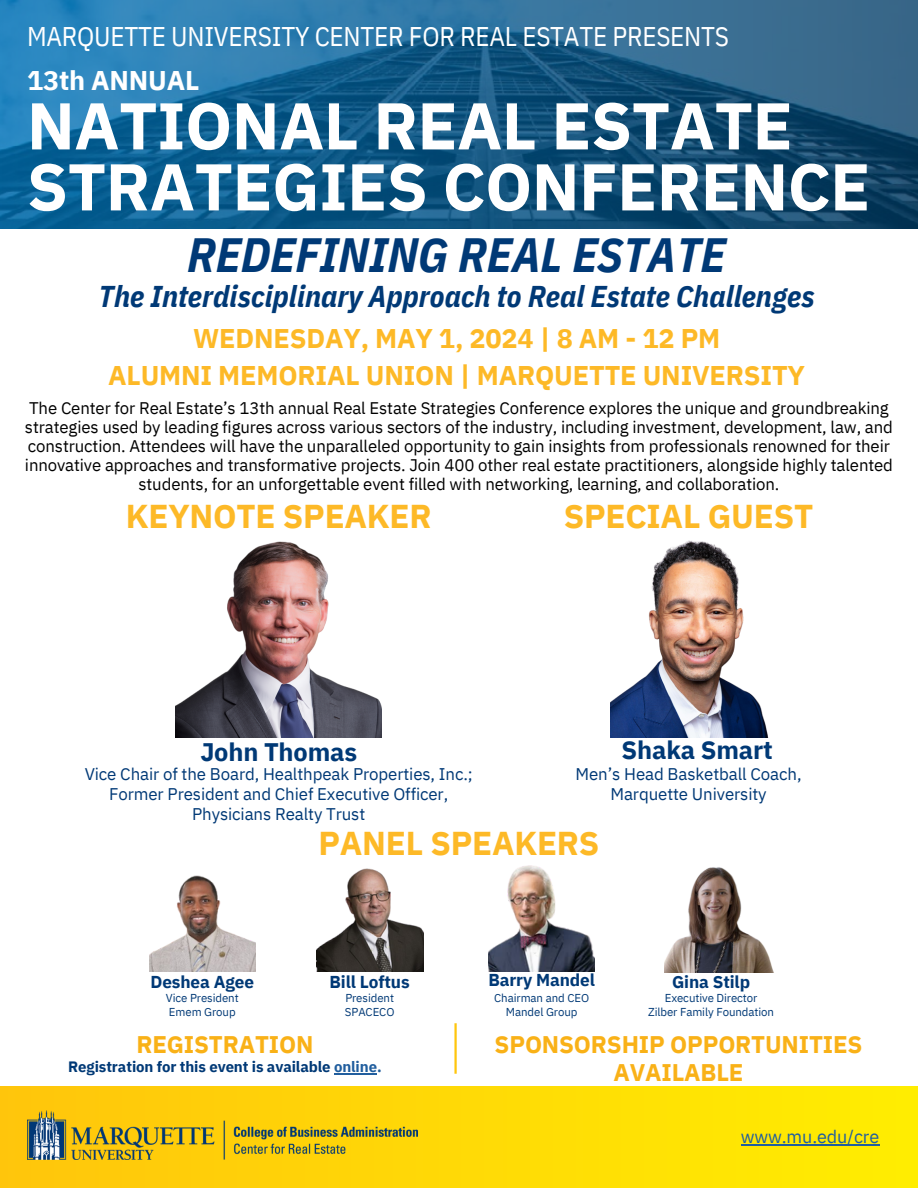
<style>
.page{position:relative;width:918px;height:1188px;background:#fff}
.page>*{position:absolute;margin:0;border:0;box-sizing:border-box;transform-origin:0 0}
.t1{font:700 66px/61.1px "IBM Plex Sans";letter-spacing:-.005em;color:#fff}
.t2{font:italic 700 48px "IBM Plex Sans Cond";color:#003976}
.t3{font:700 33px "IBM Plex Sans";letter-spacing:-.005em;color:#fdb927}
.t4{font:italic 700 30px "IBM Plex Sans Cond";color:#003976}
.t5{font:700 27px/37.2px "IBM Plex Sans";letter-spacing:-.005em;color:#fdb927;text-align:center}
.t6{font:27px "IBM Plex Sans Cond";letter-spacing:-.01em;color:#fff}
.t7{font:700 27px "IBM Plex Sans";letter-spacing:-.005em;color:#fff}
.t8{font:700 25.35px "IBM Plex Sans";letter-spacing:-.005em;color:#003976}
.t9{font:700 24px "IBM Plex Sans";letter-spacing:-.005em;color:#f9b117}
.t10{font:18px "IBM Plex Sans";letter-spacing:-.005em;color:#215e9e}
.t11{font:700 17.25px "IBM Plex Sans";letter-spacing:-.005em;color:#003976}
.t12{font:16.8px/19.2px "IBM Plex Sans";letter-spacing:-.005em;color:#000;text-align:center}
.t13{font:16.8px/20.2px "IBM Plex Sans";letter-spacing:-.005em;color:#003976;text-align:center}
.t14{font:700 15px "IBM Plex Sans";letter-spacing:-.005em;color:#003976}
.t15{font:11.4px "IBM Plex Sans";letter-spacing:-.005em;color:#003976}
.s1{color:#215e9e}
</style>
<div class="page">
<svg style="left:0;top:0;width:918px;height:228px;background:#1b608b"></svg>
<div style="left:0;top:1086px;width:918px;height:102px;background:linear-gradient(to right,#ffc50c,#ffed00)"></div>
<img style="left:27px;top:1111px;width:390px;height:48px">
<hr style="left:454px;top:1023px;width:3px;height:51px;background:#ffc60d">
<img style="left:149px;top:875px;width:107px;height:97px">
<img style="left:316px;top:868px;width:107px;height:104px">
<img style="left:489px;top:866px;width:106px;height:106px">
<img style="left:664px;top:867px;width:110px;height:105px">
<hr style="left:334px;top:1073px;width:43px;height:1px;background:#215e9e">
<img style="left:176px;top:541px;width:206px;height:196px">
<hr style="left:741px;top:1144px;width:138px;height:1px;background:#215e9e">
<img style="left:611px;top:540px;width:157px;height:197px">
<p class="t6" style="left:27px;top:18px;width:704px">MARQUETTE UNIVERSITY CENTER FOR REAL ESTATE PRESENTS</p>
<p class="t7" style="left:27px;top:63px;width:174px">13th ANNUAL</p>
<p class="t1" style="left:27px;top:94px;width:845px">NATIONAL REAL ESTATE<br>STRATEGIES CONFERENCE</p>
<p class="t2" style="left:187px;top:223px;width:540px">REDEFINING REAL ESTATE</p>
<p class="t4" style="left:99px;top:276px;width:718px">The Interdisciplinary Approach to Real Estate Challenges</p>
<p class="t5" style="left:108px;top:319px;width:698px">WEDNESDAY, MAY 1, 2024 | 8 AM - 12 PM<br>ALUMNI MEMORIAL UNION | MARQUETTE UNIVERSITY</p>
<p class="t12" style="left:25px;top:398px;width:870px">The Center for Real Estate’s 13th annual Real Estate Strategies Conference explores the unique and groundbreaking strategies used by leading figures across various sectors of the industry, including investment, development, law, and construction. Attendees will have the unparalleled opportunity to gain insights from professionals renowned for their innovative approaches and transformative projects. Join 400 other real estate practitioners, alongside highly talented students, for an unforgettable event filled with networking, learning, and collaboration.</p>
<p class="t3" style="left:126px;top:494px;width:307px">KEYNOTE SPEAKER</p>
<p class="t8" style="left:200px;top:735px;width:158px">John Thomas</p>
<p class="t13" style="left:85px;top:763px;width:390px">Vice Chair of the Board, Healthpeak Properties, Inc.;</p>
<p class="t13" style="left:109px;top:783px;width:341px">Former President and Chief Executive Officer,<br>Physicians Realty Trust</p>
<p class="t3" style="left:564px;top:494px;width:251px">SPECIAL GUEST</p>
<p class="t8" style="left:622px;top:733px;width:153px">Shaka Smart</p>
<p class="t13" style="left:576px;top:763px;width:228px">Men’s Head Basketball Coach,</p>
<p class="t13" style="left:611px;top:783px;width:158px">Marquette University</p>
<h6 class="t11" style="left:151px;top:970px;width:105px">Deshea Agee</h6>
<p class="t15" style="left:166px;top:990px;width:74px">Vice President</p>
<p class="t15" style="left:169px;top:1004px;width:68px">Emem Group</p>
<h1 class="t3" style="left:318px;top:821px;width:283px">PANEL SPEAKERS</h1>
<p class="t11" style="left:330px;top:970px;width:82px">Bill Loftus</p>
<h3 class="t11" style="left:488px;top:969px;width:108px">Barry Mandel</h3>
<p class="t11" style="left:672px;top:970px;width:80px">Gina Stilp</p>
<h6 class="t15" style="left:345px;top:990px;width:50px">President</h6>
<p class="t15" style="left:345px;top:1004px;width:51px">SPACECO</p>
<p class="t15" style="left:494px;top:990px;width:96px">Chairman and CEO</p>
<p class="t15" style="left:506px;top:1004px;width:73px">Mandel Group</p>
<h2 class="t15" style="left:665px;top:990px;width:94px">Executive Director</h2>
<p class="t15" style="left:648px;top:1004px;width:128px">Zilber Family Foundation</p>
<p class="t9" style="left:136px;top:1028px;width:178px">REGISTRATION</p>
<p class="t14" style="left:68px;top:1056px;width:315px">Registration for this event is available <span class="s1">online.</span></p>
<h5 class="t9" style="left:495px;top:1028px;width:369px">SPONSORSHIP OPPORTUNITIES</h5>
<h6 class="t9" style="left:614px;top:1056px;width:131px">AVAILABLE</h6>
<p class="t10" style="left:741px;top:1124px;width:140px">www.mu.edu/cre</p>
</div>
